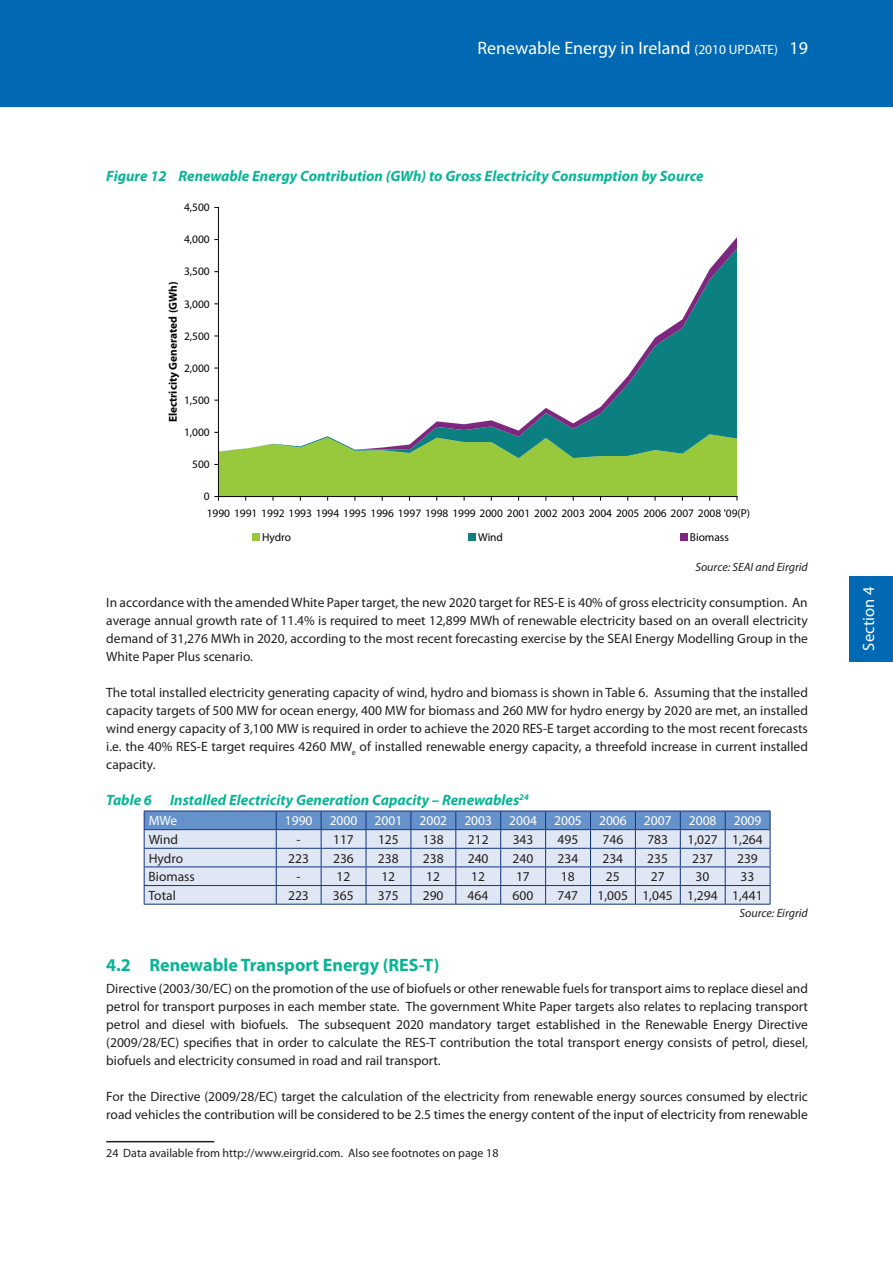
<style>
.page{position:relative;width:893px;height:1263px;background:#fff}
.page>*{position:absolute;margin:0;border:0;box-sizing:border-box;transform-origin:0 0}
.t1{font:18px "Myriad Pro";color:#fff}
.t2{font:700 18px "Myriad Pro";color:#09b495}
.t3{font:16.5px "Myriad Pro";color:#fff}
.t4{font:italic 700 15px "Myriad Pro";color:#09b495}
.t5{font:13.5px/18px "Myriad Pro";color:#231f20;text-align:justify}
.t6{font:13.5px "Myriad Pro";color:#fff}
.t7{font:12px "Myriad Pro";color:#231f20}
.t8{font:italic 12px "Myriad Pro";color:#231f20}
.t9{font:11.4px "Myriad Pro";color:#040503}
.t10{font:700 11.4px "Myriad Pro";color:#040503}
.s1{font-size:13.5px}
</style>
<div class="page">
<div style="left:0;top:0;width:893px;height:106px;background:#0168b3"></div>
<div style="left:849px;top:576px;width:44px;height:85px;background:#0168b3"></div>
<svg style="left:424px;top:237px;width:313px;height:195px"></svg>
<hr style="left:218px;top:207px;width:1px;height:289px;background:#040503">
<svg style="left:215px;top:432px;width:523px;height:68px;background:#8ec05e"></svg>
<div style="left:252px;top:533px;width:7px;height:8px;background:#98c93c"></div>
<div style="left:468px;top:533px;width:7px;height:8px;background:#0c8081"></div>
<div style="left:680px;top:533px;width:7px;height:8px;background:#7d287e"></div>
<svg style="left:144px;top:811px;width:627px;height:93px;background:#bacae4"></svg>
<hr style="left:144px;top:904px;width:132px;height:1px;background:#10347f">
<hr style="left:276px;top:904px;width:45px;height:1px;background:#10347f">
<hr style="left:321px;top:904px;width:45px;height:1px;background:#10347f">
<hr style="left:366px;top:904px;width:45px;height:1px;background:#10347f">
<hr style="left:411px;top:904px;width:45px;height:1px;background:#10347f">
<hr style="left:456px;top:904px;width:45px;height:1px;background:#10347f">
<hr style="left:501px;top:904px;width:45px;height:1px;background:#10347f">
<hr style="left:546px;top:904px;width:44px;height:1px;background:#10347f">
<hr style="left:590px;top:904px;width:45px;height:1px;background:#10347f">
<hr style="left:635px;top:904px;width:45px;height:1px;background:#10347f">
<hr style="left:680px;top:904px;width:45px;height:1px;background:#10347f">
<hr style="left:725px;top:904px;width:45px;height:1px;background:#10347f">
<hr style="left:106px;top:1141px;width:108px;height:1px;background:#231f20">
<h1 class="t1" style="left:477px;top:37px;width:332px">Renewable Energy in Ireland <span class="s1">(2010 UPDATE)</span> 19</h1>
<p class="t4" style="left:106px;top:167px;width:599px">Figure 12 Renewable Energy Contribution (GWh) to Gross Electricity Consumption by Source</p>
<p class="t9" style="left:184px;top:200px;width:27px">4,500</p>
<p class="t9" style="left:184px;top:232px;width:27px">4,000</p>
<p class="t9" style="left:184px;top:264px;width:27px">3,500</p>
<p class="t10" style="left:166px;top:422px;width:143px;rotate:-90deg">Electricity Generated (GWh)</p>
<p class="t9" style="left:184px;top:297px;width:27px">3,000</p>
<p class="t9" style="left:184px;top:329px;width:27px">2,500</p>
<p class="t9" style="left:184px;top:361px;width:27px">2,000</p>
<p class="t9" style="left:184px;top:393px;width:27px">1,500</p>
<p class="t9" style="left:184px;top:425px;width:27px">1,000</p>
<p class="t9" style="left:192px;top:457px;width:19px">500</p>
<p class="t9" style="left:204px;top:489px;width:7px">0</p>
<p class="t9" style="left:207px;top:507px;width:545px">1990 1991 1992 1993 1994 1995 1996 1997 1998 1999 2000 2001 2002 2003 2004 2005 2006 2007 2008 '09(P)</p>
<p class="t9" style="left:262px;top:530px;width:31px">Hydro</p>
<p class="t9" style="left:478px;top:530px;width:27px">Wind</p>
<p class="t9" style="left:690px;top:530px;width:41px">Biomass</p>
<p class="t8" style="left:695px;top:559px;width:114px">Source: SEAI and Eirgrid</p>
<p class="t5" style="left:106px;top:593px;width:703px">In accordance with the amended White Paper target, the new 2020 target for RES-E is 40% of gross electricity consumption. An average annual growth rate of 11.4% is required to meet 12,899 MWh of renewable electricity based on an overall electricity demand of 31,276 MWh in 2020, according to the most recent forecasting exercise by the SEAI Energy Modelling Group in the White Paper Plus scenario.</p>
<p class="t5" style="left:106px;top:683px;width:703px">The total installed electricity generating capacity of wind, hydro and biomass is shown in Table 6. Assuming that the installed capacity targets of 500 MW for ocean energy, 400 MW for biomass and 260 MW for hydro energy by 2020 are met, an installed wind energy capacity of 3,100 MW is required in order to achieve the 2020 RES-E target according to the most recent forecasts i.e. the 40% RES-E target requires 4260 MW<sub>e</sub> of installed renewable energy capacity, a threefold increase in current installed capacity.</p>
<p class="t4" style="left:106px;top:790px;width:424px">Table 6 Installed Electricity Generation Capacity – Renewables<sup>24</sup></p>
<p class="t6" style="left:149px;top:812px;width:30px">MWe</p>
<p class="t6" style="left:285px;top:812px;width:29px">1990</p>
<p class="t6" style="left:330px;top:812px;width:29px">2000</p>
<p class="t6" style="left:375px;top:812px;width:29px">2001</p>
<p class="t6" style="left:419px;top:812px;width:29px">2002</p>
<p class="t6" style="left:464px;top:812px;width:29px">2003</p>
<p class="t6" style="left:509px;top:812px;width:29px">2004</p>
<p class="t6" style="left:554px;top:812px;width:29px">2005</p>
<p class="t6" style="left:599px;top:812px;width:29px">2006</p>
<p class="t6" style="left:644px;top:812px;width:29px">2007</p>
<p class="t6" style="left:689px;top:812px;width:29px">2008</p>
<p class="t6" style="left:734px;top:812px;width:29px">2009</p>
<p class="t5" style="left:149px;top:830px;width:31px">Wind</p>
<p class="t5" style="left:297px;top:830px;width:6px">-</p>
<p class="t5" style="left:333px;top:830px;width:22px">117</p>
<p class="t5" style="left:378px;top:830px;width:22px">125</p>
<p class="t5" style="left:423px;top:830px;width:22px">138</p>
<p class="t5" style="left:468px;top:830px;width:22px">212</p>
<p class="t5" style="left:513px;top:830px;width:22px">343</p>
<p class="t5" style="left:558px;top:830px;width:22px">495</p>
<p class="t5" style="left:602px;top:830px;width:22px">746</p>
<p class="t5" style="left:647px;top:830px;width:22px">783</p>
<p class="t5" style="left:687px;top:830px;width:77px">1,027 1,264</p>
<p class="t5" style="left:149px;top:849px;width:36px">Hydro</p>
<p class="t5" style="left:288px;top:849px;width:22px">223</p>
<p class="t5" style="left:333px;top:849px;width:22px">236</p>
<p class="t5" style="left:378px;top:849px;width:22px">238</p>
<p class="t5" style="left:423px;top:849px;width:22px">238</p>
<p class="t5" style="left:468px;top:849px;width:22px">240</p>
<p class="t5" style="left:513px;top:849px;width:22px">240</p>
<p class="t5" style="left:557px;top:849px;width:22px">234</p>
<p class="t5" style="left:602px;top:849px;width:22px">234</p>
<p class="t5" style="left:647px;top:849px;width:22px">235</p>
<p class="t5" style="left:692px;top:849px;width:22px">237</p>
<p class="t5" style="left:737px;top:849px;width:22px">239</p>
<p class="t5" style="left:149px;top:867px;width:48px">Biomass</p>
<p class="t5" style="left:296px;top:867px;width:6px">-</p>
<p class="t5" style="left:336px;top:867px;width:15px">12</p>
<p class="t5" style="left:381px;top:867px;width:15px">12</p>
<p class="t5" style="left:426px;top:867px;width:15px">12</p>
<p class="t5" style="left:471px;top:867px;width:15px">12</p>
<p class="t5" style="left:516px;top:867px;width:15px">17</p>
<p class="t5" style="left:561px;top:867px;width:15px">18</p>
<p class="t5" style="left:606px;top:867px;width:15px">25</p>
<p class="t5" style="left:651px;top:867px;width:15px">27</p>
<p class="t5" style="left:696px;top:867px;width:15px">30</p>
<p class="t5" style="left:740px;top:867px;width:15px">33</p>
<p class="t5" style="left:149px;top:886px;width:29px">Total</p>
<p class="t5" style="left:288px;top:886px;width:22px">223</p>
<p class="t5" style="left:333px;top:886px;width:22px">365</p>
<p class="t5" style="left:378px;top:886px;width:22px">375</p>
<p class="t5" style="left:423px;top:886px;width:22px">290</p>
<p class="t5" style="left:468px;top:886px;width:22px">464</p>
<p class="t5" style="left:513px;top:886px;width:22px">600</p>
<p class="t5" style="left:557px;top:886px;width:22px">747</p>
<p class="t5" style="left:597px;top:886px;width:167px">1,005 1,045 1,294 1,441</p>
<p class="t8" style="left:739px;top:905px;width:70px">Source: Eirgrid</p>
<h1 class="t2" style="left:106px;top:953px;width:335px">4.2 Renewable Transport Energy (RES-T)</h1>
<p class="t5" style="left:106px;top:979px;width:703px">Directive (2003/30/EC) on the promotion of the use of biofuels or other renewable fuels for transport aims to replace diesel and petrol for transport purposes in each member state. The government White Paper targets also relates to replacing transport petrol and diesel with biofuels. The subsequent 2020 mandatory target established in the Renewable Energy Directive (2009/28/EC) specifies that in order to calculate the RES-T contribution the total transport energy consists of petrol, diesel, biofuels and electricity consumed in road and rail transport.</p>
<p class="t5" style="left:106px;top:1087px;width:703px">For the Directive (2009/28/EC) target the calculation of the electricity from renewable energy sources consumed by electric road vehicles the contribution will be considered to be 2.5 times the energy content of the input of electricity from renewable</p>
<p class="t7" style="left:106px;top:1145px;width:394px">24 Data available from http://www.eirgrid.com. Also see footnotes on page 18</p>
<p class="t3" style="left:859px;top:650px;width:65px;rotate:-90deg">Section 4</p>
</div>
